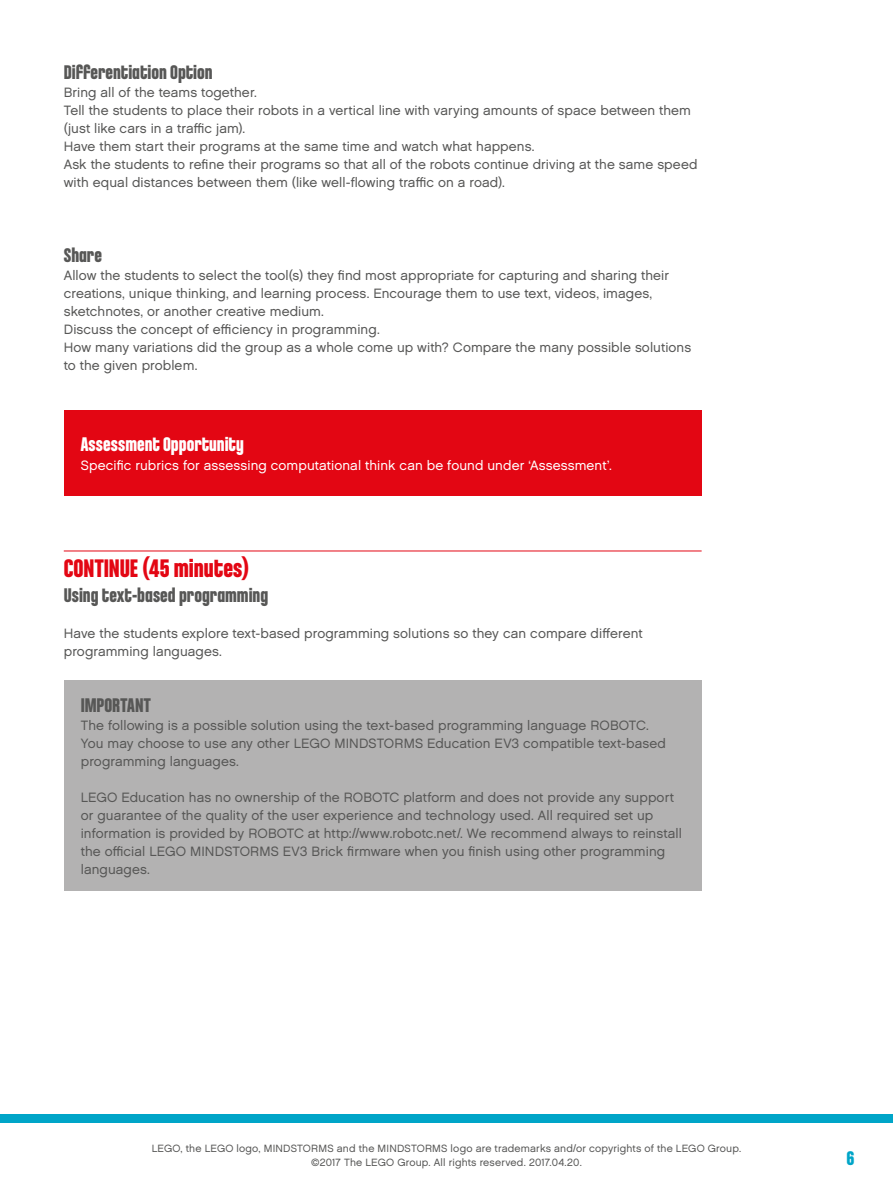
<style>
.page{position:relative;width:893px;height:1191px;background:#fff}
.page>*{position:absolute;margin:0;border:0;box-sizing:border-box;transform-origin:0 0}
.t1{font:700 27px "LEGO Chalet Comprime 80";color:#e30613}
.t2{font:700 21px "LEGO Chalet Comprime 80";color:#575756}
.t3{font:700 21px "LEGO Chalet Comprime 80";color:#fff}
.t4{font:700 21px "LEGO Chalet Comprime 80";color:#00a5c8}
.t5{font:13.5px/18px "LEGO Chalet 60";letter-spacing:.005em;color:#575756}
.t6{font:13.5px "LEGO Chalet 60";letter-spacing:.01em;color:#fff}
.t7{font:10.5px/13.5px "LEGO Chalet 60";letter-spacing:.015em;color:#575756;text-align:center}
</style>
<div class="page">
<div style="left:0;top:1114px;width:893px;height:9px;background:#00a5c8"></div>
<hr style="left:64px;top:551px;width:638px;height:1px;background:#e30613">
<div style="left:64px;top:410px;width:638px;height:85px;background:#e30613"></div>
<div style="left:64px;top:680px;width:638px;height:211px;background:#b3b2b2"></div>
<h2 class="t2" style="left:64px;top:59px;width:150px">Di≠erentiation Option</h2>
<p class="t5" style="left:64px;top:83px;width:635px">Bring all of the teams together.<br>Tell the students to place their robots in a vertical line with varying amounts of space between them (just like cars in a traffic jam).<br>Have them start their programs at the same time and watch what happens.<br>Ask the students to refine their programs so that all of the robots continue driving at the same speed with equal distances between them (like well-flowing traffic on a road).</p>
<h2 class="t2" style="left:64px;top:242px;width:40px">Share</h2>
<p class="t5" style="left:64px;top:266px;width:629px">Allow the students to select the tool(s) they find most appropriate for capturing and sharing their creations, unique thinking, and learning process. Encourage them to use text, videos, images, sketchnotes, or another creative medium.<br>Discuss the concept of efficiency in programming.<br>How many variations did the group as a whole come up with? Compare the many possible solutions to the given problem.</p>
<h2 class="t3" style="left:81px;top:431px;width:165px">Assessment Opportunity</h2>
<p class="t6" style="left:81px;top:457px;width:532px">Specific rubrics for assessing computational think can be found under ‘Assessment’.</p>
<h1 class="t1" style="left:64px;top:552px;width:187px">CONTINUE (45 minutes)</h1>
<h2 class="t2" style="left:64px;top:583px;width:206px">Using text-based programming</h2>
<p class="t5" style="left:64px;top:624px;width:580px">Have the students explore text-based programming solutions so they can compare different programming languages.</p>
<h2 class="t2" style="left:81px;top:693px;width:71px">IMPORTANT</h2>
<p class="t5" style="left:81px;top:716px;width:587px">The following is a possible solution using the text-based programming language ROBOTC.<br>You may choose to use any other LEGO MINDSTORMS Education EV3 compatible text-based programming languages.</p>
<p class="t5" style="left:81px;top:788px;width:603px">LEGO Education has no ownership of the ROBOTC platform and does not provide any support or guarantee of the quality of the user experience and technology used. All required set up information is provided by ROBOTC at http://www.robotc.net/. We recommend always to reinstall the official LEGO MINDSTORMS EV3 Brick firmware when you finish using other programming languages.</p>
<p class="t7" style="left:152px;top:1141px;width:591px">LEGO, the LEGO logo, MINDSTORMS and the MINDSTORMS logo are trademarks and/or copyrights of the LEGO Group. ©2017 The LEGO Group. All rights reserved. 2017.04.20.</p>
<h2 class="t4" style="left:844px;top:1146px;width:15px">7 16</h2>
</div>
